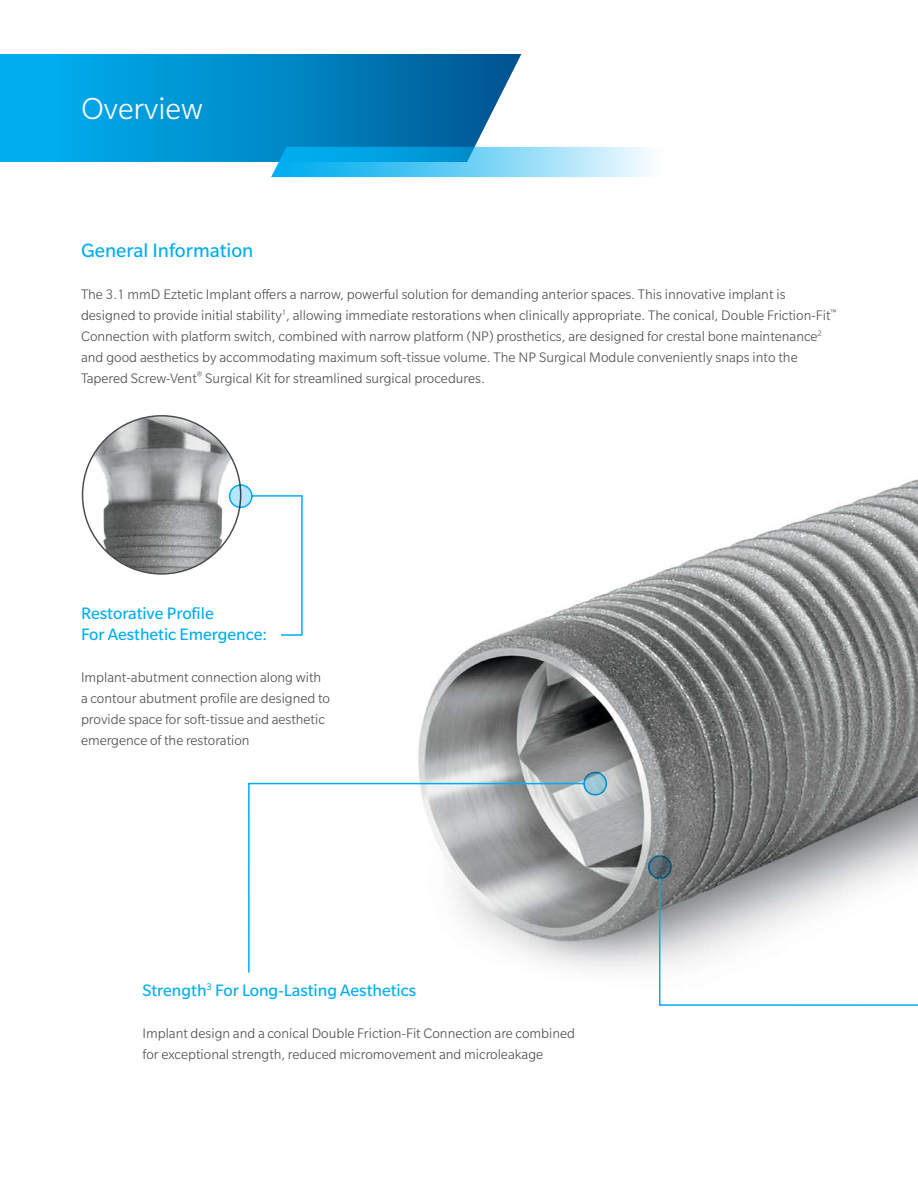
<style>
.page{position:relative;width:918px;height:1188px;background:#fff}
.page>*{position:absolute;margin:0;border:0;box-sizing:border-box;transform-origin:0 0}
.t1{font:300 33px "Slate Pro";color:#fff}
.t2{font:21px "Slate Pro";color:#00aeef}
.t3{font:18px/21px "Slate Pro";color:#00aeef}
.t4{font:300 15px/21px "Slate Pro";color:#4d4d4f}
</style>
<div class="page">
<img style="left:418px;top:479px;width:500px;height:490px">
<img style="left:83px;top:416px;width:158px;height:158px;border-radius:79px">
<svg style="left:248px;top:782px;width:338px;height:191px"></svg>
<svg style="left:584px;top:772px;width:22px;height:23px"></svg>
<div style="left:583px;top:772px;width:24px;height:24px;border:2px solid #00aeef;border-radius:50%"></div>
<svg style="left:649px;top:856px;width:22px;height:22px"></svg>
<div style="left:648px;top:855px;width:24px;height:24px;border:2px solid #00aeef;border-radius:50%"></div>
<svg style="left:658px;top:877px;width:260px;height:129px"></svg>
<svg style="left:250px;top:495px;width:53px;height:141px"></svg>
<svg style="left:230px;top:485px;width:22px;height:22px"></svg>
<div style="left:229px;top:484px;width:24px;height:24px;border:2px solid #00aeef;border-radius:50%"></div>
<svg style="left:0;top:54px;width:521px;height:108px;background:#0a8fcb"></svg>
<svg style="left:271px;top:147px;width:379px;height:30px;background:#60c8f0"></svg>
<h1 class="t1" style="left:81px;top:91px;width:123px">Overview</h1>
<h2 class="t2" style="left:81px;top:239px;width:174px">General Information</h2>
<p class="t4" style="left:81px;top:283px;width:757px">The 3.1 mmD Eztetic Implant offers a narrow, powerful solution for demanding anterior spaces. This innovative implant is designed to provide initial stability<sup>1</sup>, allowing immediate restorations when clinically appropriate. The conical, Double Friction-Fit<sup>™ </sup>Connection with platform switch, combined with narrow platform (NP) prosthetics, are designed for crestal bone maintenance<sup>2 </sup>and good aesthetics by accommodating maximum soft-tissue volume. The NP Surgical Module conveniently snaps into the Tapered Screw-Vent<sup>®</sup> Surgical Kit for streamlined surgical procedures.</p>
<p class="t3" style="left:81px;top:603px;width:188px">Restorative Profile<br>For Aesthetic Emergence:</p>
<p class="t4" style="left:81px;top:667px;width:251px">Implant-abutment connection along with a contour abutment profile are designed to provide space for soft-tissue and aesthetic emergence of the restoration</p>
<p class="t3" style="left:142px;top:979px;width:275px">Strength<sup>3</sup> For Long-Lasting Aesthetics</p>
<p class="t4" style="left:142px;top:1022px;width:434px">Implant design and a conical Double Friction-Fit Connection are combined for exceptional strength, reduced micromovement and microleakage</p>
</div>
